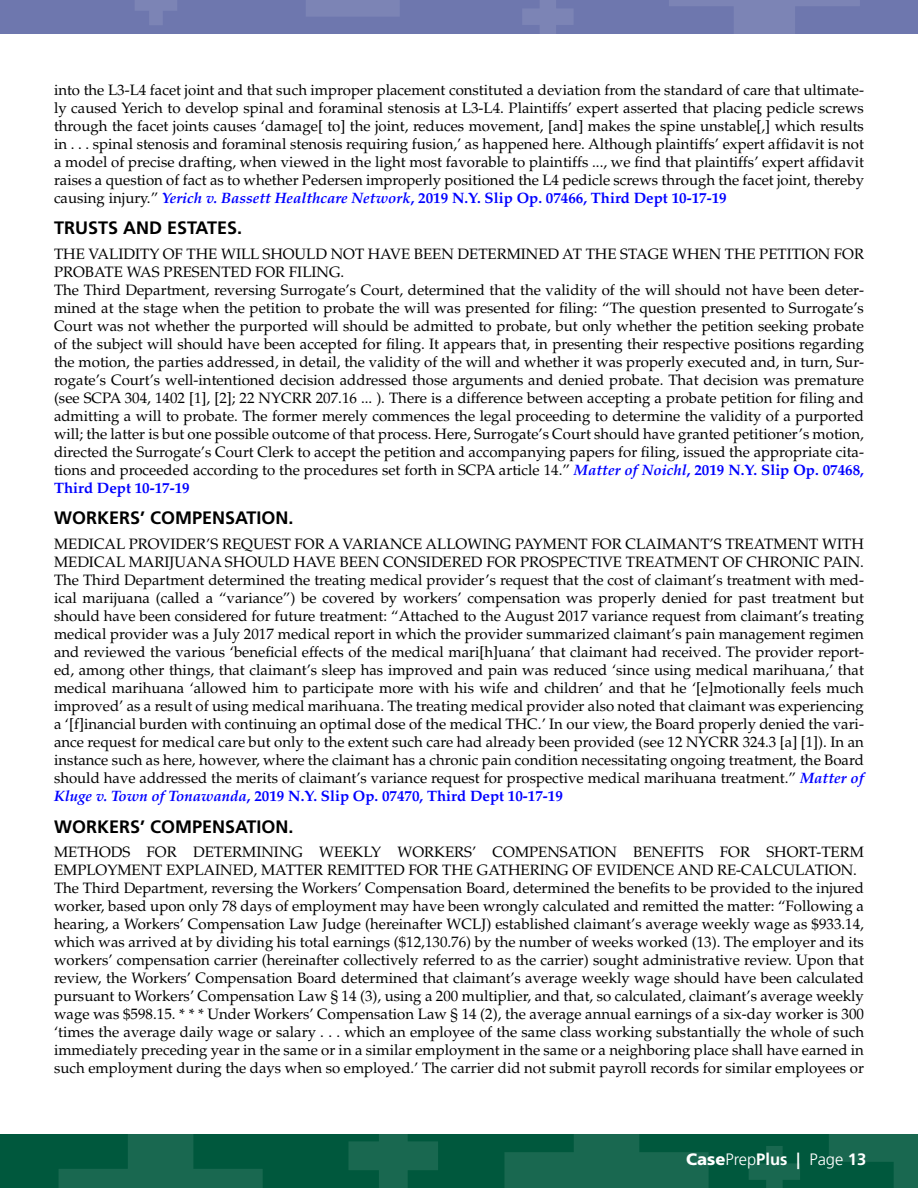
<style>
.page{position:relative;width:918px;height:1188px;background:#fff}
.page>*{position:absolute;margin:0;border:0;box-sizing:border-box;transform-origin:0 0}
.area_of_law{font:700 18px "Frutiger";color:#000}
.t1{font:300 16.5px "Frutiger";color:#fff}
.Body_Copy{font:15px/18px "Palatino";color:#000;text-align:justify}
.s1{font-weight:700;font-style:italic;color:#00f}
.s2{font-weight:700;color:#00f}
.s3{font-weight:900}
.s4{font-weight:700}
</style>
<div class="page">
<div style="left:0;top:0;width:918px;height:33px;background:#6e77ae"></div>
<div style="left:0;top:1134px;width:918px;height:54px;background:#00583d"></div>
<svg style="left:504px;top:1134px;width:205px;height:54px"></svg>
<svg style="left:59px;top:1134px;width:204px;height:54px"></svg>
<svg style="left:0;top:33px;width:23px;height:1px"></svg>
<svg style="left:306px;top:0;width:93px;height:16px"></svg>
<svg style="left:348px;top:1134px;width:90px;height:54px"></svg>
<svg style="left:749px;top:1146px;width:51px;height:42px"></svg>
<svg style="left:522px;top:0;width:52px;height:34px"></svg>
<svg style="left:135px;top:0;width:42px;height:25px"></svg>
<svg style="left:829px;top:1134px;width:89px;height:54px"></svg>
<svg style="left:669px;top:0;width:191px;height:34px"></svg>
<p class="Body_Copy" style="left:54px;top:81px;width:812px">into the L3-L4 facet joint and that such improper placement constituted a deviation from the standard of care that ultimate&shy;ly caused Yerich to develop spinal and foraminal stenosis at L3-L4. Plaintiffs’ expert asserted that placing pedicle screws through the facet joints causes ‘damage[ to] the joint, reduces movement, [and] makes the spine unstable[,] which results in . . . spinal stenosis and foraminal stenosis requiring fusion,’ as happened here. Although plaintiffs’ expert affidavit is not a model of precise drafting, when viewed in the light most favorable to plaintiffs ..., we find that plaintiffs’ expert affidavit raises a question of fact as to whether Pedersen improperly positioned the L4 pedicle screws through the facet joint, thereby causing injury.” <span class="s1">Yerich v. Bassett Healthcare Network</span><span class="s2">, 2019 N.Y. Slip Op. 07466, Third Dept 10-17-19</span></p>
<p class="area_of_law" style="left:54px;top:217px;width:190px">TRUSTS AND ESTATES.</p>
<p class="Body_Copy" style="left:54px;top:245px;width:812px">THE VALIDITY OF THE WILL SHOULD NOT HAVE BEEN DETERMINED AT THE STAGE WHEN THE PETITION FOR<br>PROBATE WAS PRESENTED FOR FILING.</p>
<p class="Body_Copy" style="left:54px;top:281px;width:812px">The Third Department, reversing Surrogate’s Court, determined that the validity of the will should not have been deter&shy;mined at the stage when the petition to probate the will was presented for filing: “The question presented to Surrogate’s Court was not whether the purported will should be admitted to probate, but only whether the petition seeking probate of the subject will should have been accepted for filing. It appears that, in presenting their respective positions regarding the motion, the parties addressed, in detail, the validity of the will and whether it was properly executed and, in turn, Sur&shy;rogate’s Court’s well-intentioned decision addressed those arguments and denied probate. That decision was premature (see SCPA 304, 1402 [1], [2]; 22 NYCRR 207.16 ... ). There is a difference between accepting a probate petition for filing and admitting a will to probate. The former merely commences the legal proceeding to determine the validity of a purported will; the latter is but one possible outcome of that process. Here, Surrogate’s Court should have granted petitioner’s motion, directed the Surrogate’s Court Clerk to accept the petition and accompanying papers for filing, issued the appropriate cita&shy;tions and proceeded according to the procedures set forth in SCPA article 14.” <span class="s1">Matter of Noichl</span><span class="s2">, 2019 N.Y. Slip Op. 07468, Third Dept 10-17-19</span></p>
<p class="area_of_law" style="left:54px;top:508px;width:241px">WORKERS’ COMPENSATION.</p>
<p class="Body_Copy" style="left:54px;top:535px;width:811px">MEDICAL PROVIDER’S REQUEST FOR A VARIANCE ALLOWING PAYMENT FOR CLAIMANT’S TREATMENT WITH<br>MEDICAL MARIJUANA SHOULD HAVE BEEN CONSIDERED FOR PROSPECTIVE TREATMENT OF CHRONIC PAIN.</p>
<p class="Body_Copy" style="left:54px;top:571px;width:812px">The Third Department determined the treating medical provider’s request that the cost of claimant’s treatment with med&shy;ical marijuana (called a “variance”) be covered by workers’ compensation was properly denied for past treatment but should have been considered for future treatment: “Attached to the August 2017 variance request from claimant’s treating medical provider was a July 2017 medical report in which the provider summarized claimant’s pain management regimen and reviewed the various ‘beneficial effects of the medical mari[h]uana’ that claimant had received. The provider report&shy;ed, among other things, that claimant’s sleep has improved and pain was reduced ‘since using medical marihuana,’ that medical marihuana ‘allowed him to participate more with his wife and children’ and that he ‘[e]motionally feels much improved’ as a result of using medical marihuana. The treating medical provider also noted that claimant was experiencing a ‘[f]inancial burden with continuing an optimal dose of the medical THC.’ In our view, the Board properly denied the vari&shy;ance request for medical care but only to the extent such care had already been provided (see 12 NYCRR 324.3 [a] [1]). In an instance such as here, however, where the claimant has a chronic pain condition necessitating ongoing treatment, the Board should have addressed the merits of claimant’s variance request for prospective medical marihuana treatment.” <span class="s1">Matter of Kluge v. Town of Tonawanda</span><span class="s2">, 2019 N.Y. Slip Op. 07470, Third Dept 10-17-19</span></p>
<p class="area_of_law" style="left:54px;top:816px;width:241px">WORKERS’ COMPENSATION.</p>
<p class="Body_Copy" style="left:54px;top:844px;width:812px">METHODS FOR DETERMINING WEEKLY WORKERS’ COMPENSATION BENEFITS FOR SHORT-TERM<br>EMPLOYMENT EXPLAINED, MATTER REMITTED FOR THE GATHERING OF EVIDENCE AND RE-CALCULATION.</p>
<p class="Body_Copy" style="left:54px;top:880px;width:812px">The Third Department, reversing the Workers’ Compensation Board, determined the benefits to be provided to the injured worker, based upon only 78 days of employment may have been wrongly calculated and remitted the matter: “Following a hearing, a Workers’ Compensation Law Judge (hereinafter WCLJ) established claimant’s average weekly wage as $933.14, which was arrived at by dividing his total earnings ($12,130.76) by the number of weeks worked (13). The employer and its workers’ compensation carrier (hereinafter collectively referred to as the carrier) sought administrative review. Upon that review, the Workers’ Compensation Board determined that claimant’s average weekly wage should have been calculated pursuant to Workers’ Compensation Law § 14 (3), using a 200 multiplier, and that, so calculated, claimant’s average weekly wage was $598.15. * * * Under Workers’ Compensation Law § 14 (2), the average annual earnings of a six-day worker is 300 ‘times the average daily wage or salary . . . which an employee of the same class working substantially the whole of such immediately preceding year in the same or in a similar employment in the same or a neighboring place shall have earned in such employment during the days when so employed.’ The carrier did not submit payroll records for similar employees or</p>
<p class="t1" style="left:686px;top:1150px;width:182px"><span class="s3">Case</span>Prep<span class="s4">Plus |</span> Page <span class="s4">13</span></p>
</div>
